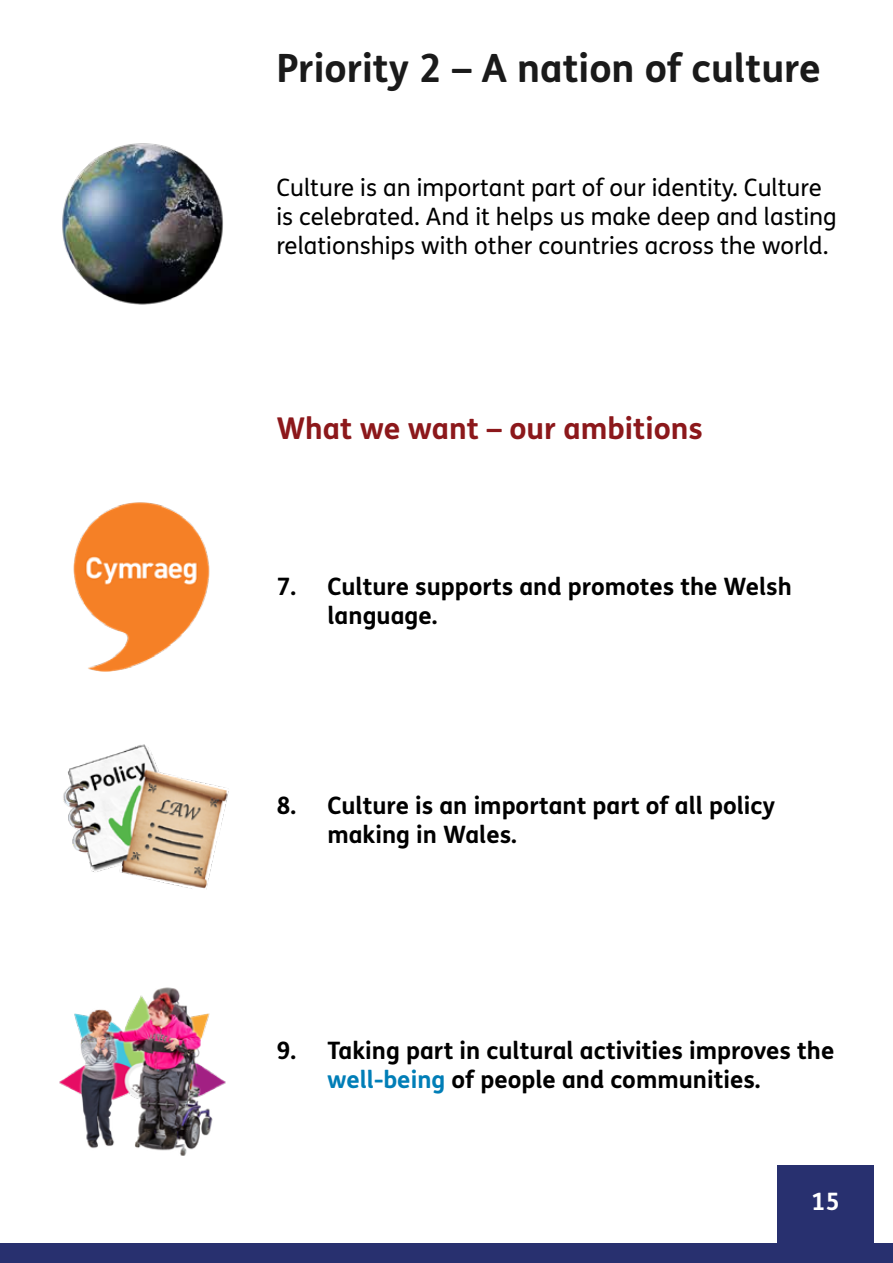
<style>
.page{position:relative;width:893px;height:1263px;background:#fff}
.page>*{position:absolute;margin:0;border:0;box-sizing:border-box;transform-origin:0 0}
.t1{font:700 39px "FS Me Pro";color:#1a1a1a}
.t2{font:700 30px "FS Me Pro";color:#8c181b}
.t3{font:700 24px/28.8px "FS Me Pro";color:#000}
.Bodytext{font:24px/28.8px "FS Me Pro";color:#000}
.t4{font:700 24px "FS Me Pro";color:#fff}
.s1{color:#007eb7}
</style>
<div class="page">
<div style="left:777px;top:1165px;width:97px;height:98px;background:#28306f"></div>
<div style="left:0;top:1243px;width:893px;height:20px;background:#28306f"></div>
<img style="left:62px;top:143px;width:161px;height:162px">
<img style="left:59px;top:987px;width:167px;height:169px">
<img style="left:63px;top:744px;width:166px;height:145px">
<img style="left:73px;top:502px;width:137px;height:170px">
<h2 class="t1" style="left:276px;top:38px;width:546px">Priority 2 – A nation of culture</h2>
<p class="Bodytext" style="left:276px;top:173px;width:562px">Culture is an important part of our identity. Culture is celebrated. And it helps us make deep and lasting relationships with other countries across the world.</p>
<h3 class="t2" style="left:276px;top:405px;width:428px">What we want – our ambitions</h3>
<p class="t3" style="left:327px;top:571px;width:466px;text-indent:-51px">7. Culture supports and promotes the Welsh language.</p>
<p class="t3" style="left:327px;top:790px;width:449px;text-indent:-51px">8. Culture is an important part of all policy making in Wales.</p>
<p class="t3" style="left:327px;top:1035px;width:508px;text-indent:-51px">9. Taking part in cultural activities improves the <span class="s1">well-being</span> of people and communities.</p>
<p class="t4" style="left:811px;top:1183px;width:30px">15</p>
</div>
